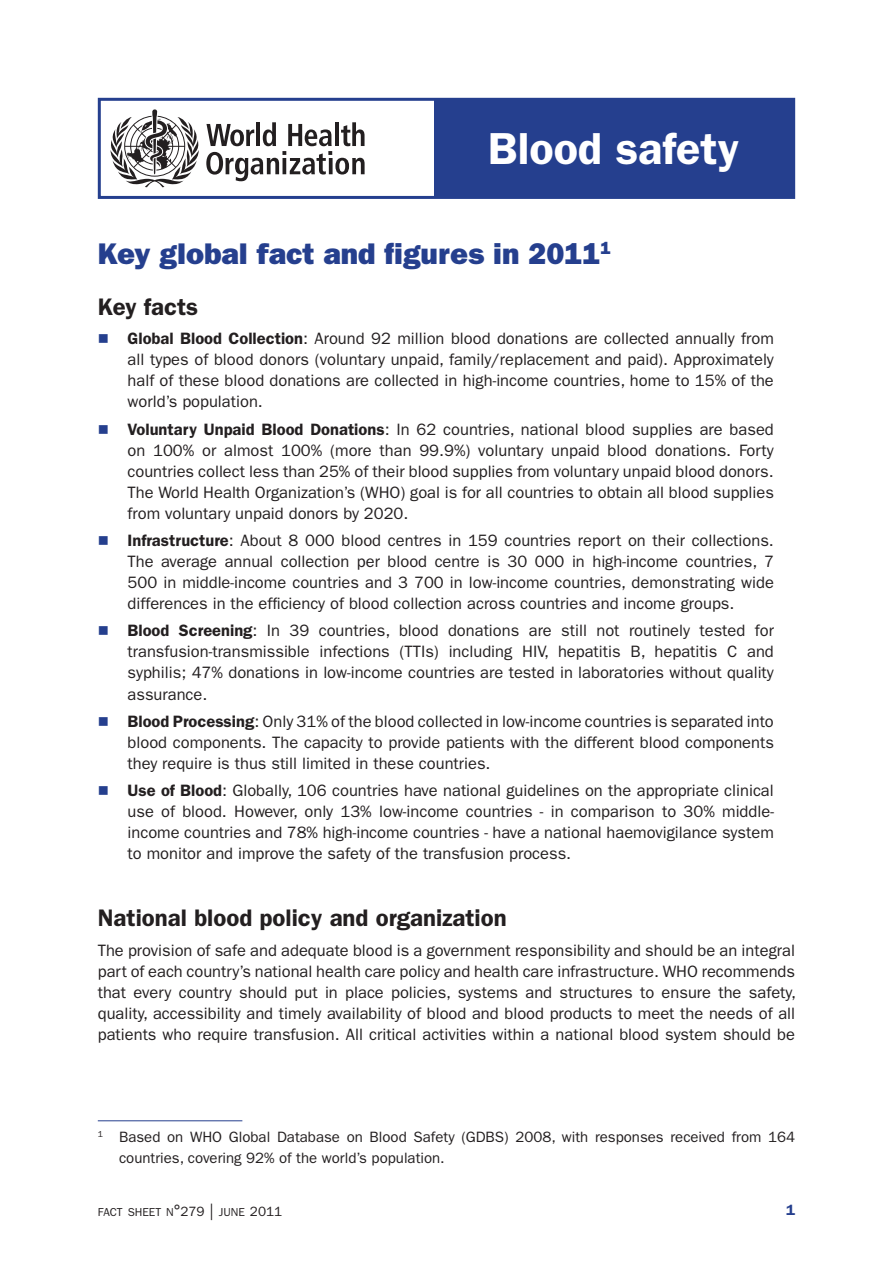
<style>
.page{position:relative;width:893px;height:1263px;background:#fff}
.page>*{position:absolute;margin:0;border:0;box-sizing:border-box;transform-origin:0 0}
.t1{font:600 45px "ITC Franklin Gothic Std";color:#fff}
.t2{font:30px "ITC Franklin Gothic Std Hvy";color:#253f8e}
.t3{font:600 24px "ITC Franklin Gothic Std";color:#231f20}
.t4{font:16.5px/21px "ITC Franklin Gothic Std";color:#231f20;text-align:justify}
.t5{font:15px/21px "ITC Franklin Gothic Std";color:#231f20}
.t6{font:600 15px "ITC Franklin Gothic Std";color:#253f8e}
.t7{font:11.55px "ITC Franklin Gothic Std";color:#231f20}
.s1{color:#253f8e}
.s2{font-weight:600}
.s3{font-size:16.5px}
.s4{font-size:13.5px}
</style>
<div class="page">
<div style="left:98px;top:98px;width:697px;height:101px;border:3px solid #253f8e"></div>
<svg style="left:111px;top:109px;width:88px;height:78px"></svg>
<svg style="left:206px;top:122px;width:159px;height:59px"></svg>
<div style="left:434px;top:99px;width:361px;height:99px;background:#253f8e"></div>
<hr style="left:98px;top:1120px;width:144px;height:1px;background:#253f8e">
<h1 class="t1" style="left:488px;top:122px;width:253px">Blood safety</h1>
<h2 class="t2" style="left:98px;top:236px;width:515px">Key global fact and figures in 2011<sup>1</sup></h2>
<h3 class="t3" style="left:98px;top:292px;width:102px">Key facts</h3>
<p class="t4" style="left:128px;top:328px;width:648px;text-indent:-30px"><span class="s1">■</span> <span class="s2">Global Blood Collection</span>: Around 92 million blood donations are collected annually from all types of blood donors (voluntary unpaid, family/replacement and paid). Approximately half of these blood donations are collected in high-income countries, home to 15% of the world’s population.</p>
<p class="t4" style="left:128px;top:419px;width:648px;text-indent:-30px"><span class="s1">■</span> <span class="s2">Voluntary Unpaid Blood Donations</span>: In 62 countries, national blood supplies are based on 100% or almost 100% (more than 99.9%) voluntary unpaid blood donations. Forty countries collect less than 25% of their blood supplies from voluntary unpaid blood donors.<br>The World Health Organization’s (WHO) goal is for all countries to obtain all blood supplies from voluntary unpaid donors by 2020.</p>
<p class="t4" style="left:128px;top:530px;width:648px;text-indent:-30px"><span class="s1">■</span> <span class="s2">Infrastructure</span>: About 8 000 blood centres in 159 countries report on their collections.<br>The average annual collection per blood centre is 30 000 in high-income countries, 7<br>500 in middle-income countries and 3 700 in low-income countries, demonstrating wide differences in the efficiency of blood collection across countries and income groups.</p>
<p class="t4" style="left:128px;top:620px;width:648px;text-indent:-30px"><span class="s1">■</span> <span class="s2">Blood Screening</span>: In 39 countries, blood donations are still not routinely tested for transfusion-transmissible infections (TTIs) including HIV, hepatitis B, hepatitis C and syphilis; 47% donations in low-income countries are tested in laboratories without quality assurance.</p>
<p class="t4" style="left:128px;top:711px;width:648px;text-indent:-30px"><span class="s1">■</span> <span class="s2">Blood Processing</span>: Only 31% of the blood collected in low-income countries is separated into blood components. The capacity to provide patients with the different blood components they require is thus still limited in these countries.</p>
<p class="t4" style="left:128px;top:780px;width:648px;text-indent:-30px"><span class="s1">■</span> <span class="s2">Use of Blood</span>: Globally, 106 countries have national guidelines on the appropriate clinical use of blood. However, only 13% low-income countries - in comparison to 30% middle&shy;income countries and 78% high-income countries - have a national haemovigilance system to monitor and improve the safety of the transfusion process.</p>
<h3 class="t3" style="left:98px;top:904px;width:410px">National blood policy and organization</h3>
<p class="t4" style="left:98px;top:940px;width:700px">The provision of safe and adequate blood is a government responsibility and should be an integral part of each country’s national health care policy and health care infrastructure. WHO recommends that every country should put in place policies, systems and structures to ensure the safety, quality, accessibility and timely availability of blood and blood products to meet the needs of all patients who require transfusion. All critical activities within a national blood system should be</p>
<p class="t5" style="left:119px;top:1127px;width:678px;text-indent:-21px"><sup>1</sup> Based on WHO Global Database on Blood Safety (GDBS) 2008, with responses received from 164 countries, covering 92% of the world’s population.</p>
<p class="t7" style="left:98px;top:1205px;width:186px">FACT SHEET N<span class="s3">°</span><span class="s4">279</span> <span class="s3">|</span> JUNE <span class="s4">2011</span></p>
<p class="t6" style="left:786px;top:1201px;width:10px">1</p>
</div>
